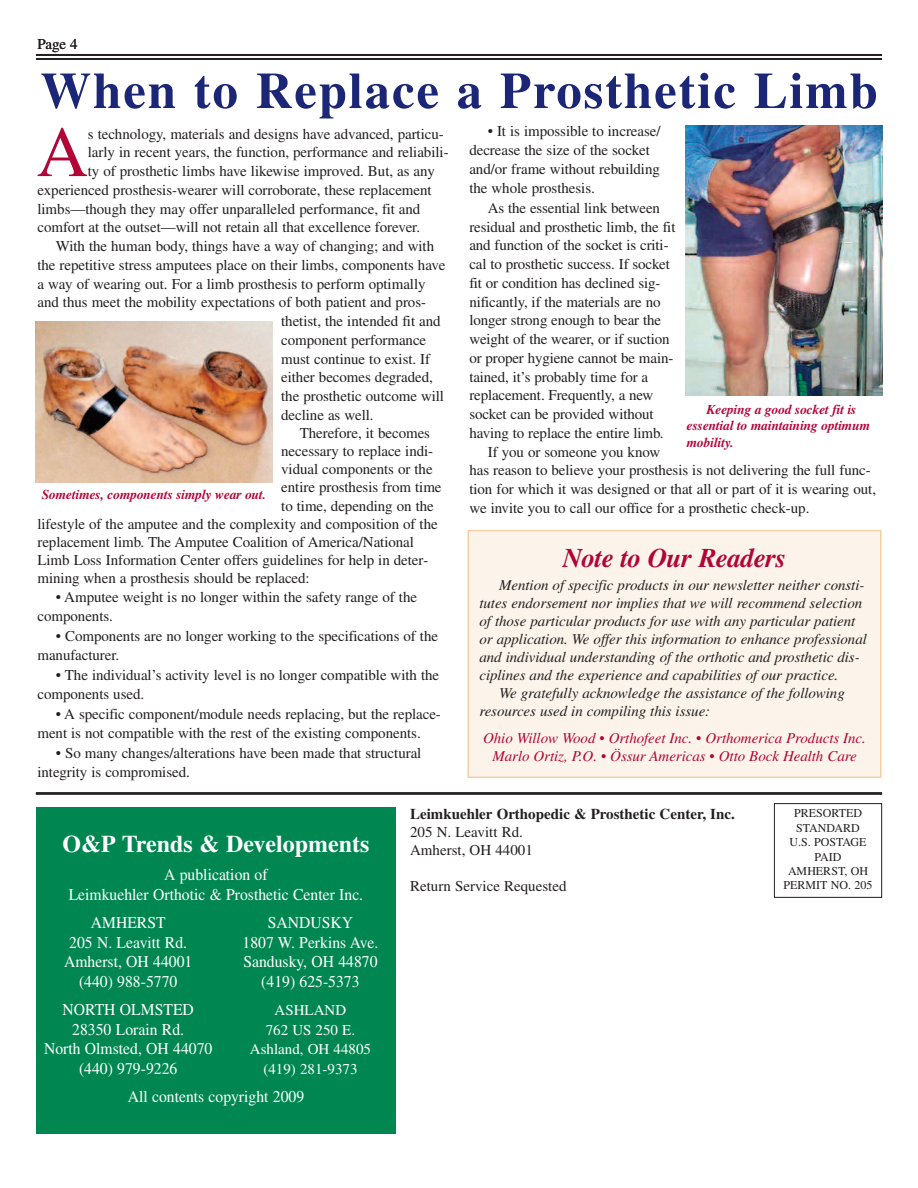
<style>
.page{position:relative;width:918px;height:1188px;background:#fff}
.page>*{position:absolute;margin:0;border:0;box-sizing:border-box;transform-origin:0 0}
.t1{font:71.55px "Times";color:#b30437}
.t2{font:700 51px "Times";letter-spacing:.035em;color:#1b2677}
.t3{font:italic 700 27px "Times";letter-spacing:-.015em;color:#b30437}
.t4{font:700 24px "Times";color:#fff}
.t5{font:16.5px/19.5px "Times";color:#fff;text-align:center;scale:.95 1}
.t6{font:15px/18.8px "Times";letter-spacing:-.005em;color:#231f20}
.t7{font:italic 15px/18px "Times";letter-spacing:-.005em;color:#231f20}
.t8{font:italic 15px/18.1px "Times";letter-spacing:-.005em;color:#b30437;text-align:center}
.t9{font:15px "Times";color:#fff}
.t10{font:700 15px "Times";color:#231f20}
.t11{font:italic 700 13.5px/16.5px "Times";letter-spacing:-.01em;color:#b30437}
.t12{font:12px/14.4px "Times";color:#231f20;text-align:center}
</style>
<div class="page">
<div style="left:468px;top:531px;width:413px;height:246px;background:#fcf4ea"></div>
<div style="left:468px;top:530px;width:414px;height:248px;border:2px solid #f2d0a5"></div>
<img style="left:686px;top:126px;width:196px;height:270px">
<img style="left:36px;top:321px;width:236px;height:162px">
<hr style="left:36px;top:54px;width:846px;height:2px;background:#231f20">
<hr style="left:36px;top:58px;width:846px;height:2px;background:#231f20">
<hr style="left:36px;top:793px;width:846px;height:1px;background:#231f20">
<div style="left:36px;top:807px;width:360px;height:327px;background:#008751"></div>
<div style="left:774px;top:803px;width:108px;height:95px;border:1px solid #231f20"></div>
<p class="t6" style="left:37px;top:36px;width:42px">Page 4</p>
<h2 class="t2" style="left:40px;top:62px;width:839px">When to Replace a Prosthetic Limb</h2>
<h1 class="t1" style="left:37px;top:127px;width:53px">A</h1>
<p class="t6" style="left:88px;top:126px;width:357px">s technology, materials and designs have advanced, particu-</p>
<p class="t6" style="left:88px;top:144px;width:362px">larly in recent years, the function, performance and reliabili-</p>
<p class="t6" style="left:88px;top:163px;width:348px">ty of prosthetic limbs have likewise improved. But, as any</p>
<p class="t6" style="left:37px;top:182px;width:396px">experienced prosthesis-wearer will corroborate, these replacement</p>
<p class="t6" style="left:37px;top:201px;width:384px">limbs—though they may offer unparalleled performance, fit and</p>
<p class="t6" style="left:37px;top:219px;width:384px">comfort at the outset—will not retain all that excellence forever.</p>
<p class="t6" style="left:56px;top:238px;width:380px">With the human body, things have a way of changing; and with</p>
<p class="t6" style="left:37px;top:257px;width:410px">the repetitive stress amputees place on their limbs, components have</p>
<p class="t6" style="left:37px;top:276px;width:390px">a way of wearing out. For a limb prosthesis to perform optimally</p>
<p class="t6" style="left:37px;top:294px;width:390px">and thus meet the mobility expectations of both patient and pros-</p>
<p class="t6" style="left:281px;top:313px;width:161px">thetist, the intended fit and</p>
<p class="t6" style="left:281px;top:332px;width:147px">component performance</p>
<p class="t6" style="left:281px;top:351px;width:150px">must continue to exist. If</p>
<p class="t6" style="left:281px;top:369px;width:153px">either becomes degraded,</p>
<p class="t6" style="left:281px;top:388px;width:164px">the prosthetic outcome will</p>
<p class="t6" style="left:281px;top:407px;width:94px">decline as well.</p>
<p class="t6" style="left:300px;top:425px;width:132px">Therefore, it becomes</p>
<p class="t6" style="left:281px;top:443px;width:154px">necessary to replace indi-</p>
<p class="t6" style="left:281px;top:461px;width:153px">vidual components or the</p>
<p class="t6" style="left:281px;top:480px;width:162px">entire prosthesis from time</p>
<p class="t6" style="left:281px;top:498px;width:154px">to time, depending on the</p>
<p class="t6" style="left:37px;top:516px;width:402px">lifestyle of the amputee and the complexity and composition of the</p>
<p class="t6" style="left:37px;top:534px;width:378px">replacement limb. The Amputee Coalition of America/National</p>
<p class="t6" style="left:37px;top:552px;width:392px">Limb Loss Information Center offers guidelines for help in deter-</p>
<p class="t6" style="left:37px;top:570px;width:274px">mining when a prosthesis should be replaced:</p>
<p class="t6" style="left:37px;top:589px;width:381px;text-indent:18px">• Amputee weight is no longer within the safety range of the components.</p>
<p class="t6" style="left:37px;top:628px;width:402px;text-indent:18px">• Components are no longer working to the specifications of the manufacturer.</p>
<p class="t6" style="left:37px;top:667px;width:403px;text-indent:18px">• The individual’s activity level is no longer compatible with the components used.</p>
<p class="t6" style="left:37px;top:706px;width:405px;text-indent:18px">• A specific component/module needs replacing, but the replace&shy;ment is not compatible with the rest of the existing components.</p>
<p class="t6" style="left:37px;top:745px;width:385px;text-indent:18px">• So many changes/alterations have been made that structural integrity is compromised.</p>
<p class="t11" style="left:42px;top:488px;width:226px">Sometimes, components simply wear out.</p>
<p class="t6" style="left:469px;top:124px;width:193px;text-indent:18px">• It is impossible to increase/ decrease the size of the socket and/or frame without rebuilding the whole prosthesis.</p>
<p class="t6" style="left:488px;top:200px;width:174px">As the essential link between</p>
<p class="t6" style="left:469px;top:219px;width:208px">residual and prosthetic limb, the fit</p>
<p class="t6" style="left:469px;top:238px;width:201px">and function of the socket is criti-</p>
<p class="t6" style="left:469px;top:256px;width:202px">cal to prosthetic success. If socket</p>
<p class="t6" style="left:469px;top:275px;width:193px">fit or condition has declined sig-</p>
<p class="t6" style="left:469px;top:294px;width:193px">nificantly, if the materials are no</p>
<p class="t6" style="left:469px;top:313px;width:193px">longer strong enough to bear the</p>
<p class="t6" style="left:469px;top:331px;width:202px">weight of the wearer, or if suction</p>
<p class="t6" style="left:469px;top:350px;width:206px">or proper hygiene cannot be main-</p>
<p class="t6" style="left:469px;top:369px;width:180px">tained, it’s probably time for a</p>
<p class="t6" style="left:469px;top:388px;width:186px">replacement. Frequently, a new</p>
<p class="t6" style="left:469px;top:406px;width:186px">socket can be provided without</p>
<p class="t6" style="left:469px;top:425px;width:196px">having to replace the entire limb.</p>
<p class="t6" style="left:488px;top:444px;width:174px">If you or someone you know</p>
<p class="t6" style="left:469px;top:463px;width:403px">has reason to believe your prosthesis is not delivering the full func-</p>
<p class="t6" style="left:469px;top:481px;width:408px">tion for which it was designed or that all or part of it is wearing out,</p>
<p class="t6" style="left:469px;top:500px;width:342px">we invite you to call our office for a prosthetic check-up.</p>
<p class="t11" style="left:687px;top:402px;width:185px;text-indent:20px">Keeping a good socket fit is essential to maintaining optimum mobility.</p>
<h3 class="t3" style="left:563px;top:548px;width:225px">Note to Our Readers</h3>
<p class="t7" style="left:479px;top:577px;width:389px;text-indent:20px">Mention of specific products in our newsletter neither consti&shy;tutes endorsement nor implies that we will recommend selection of those particular products for use with any particular patient or application. We offer this information to enhance professional and individual understanding of the orthotic and prosthetic dis&shy;ciplines and the experience and capabilities of our practice.</p>
<p class="t7" style="left:479px;top:685px;width:367px;text-indent:20px">We gratefully acknowledge the assistance of the following resources used in compiling this issue:</p>
<p class="t8" style="left:483px;top:730px;width:384px">Ohio Willow Wood • Orthofeet Inc. • Orthomerica Products Inc.<br>Marlo Ortiz, P.O. • Össur Americas • Otto Bock Health Care</p>
<h3 class="t4" style="left:63px;top:830px;width:308px">O&amp;P Trends &amp; Developments</h3>
<p class="t5" style="left:69px;top:867px;width:312px">A publication of<br>Leimkuehler Orthotic &amp; Prosthetic Center Inc.</p>
<p class="t5" style="left:91px;top:915px;width:80px">AMHERST</p>
<p class="t5" style="left:268px;top:915px;width:91px">SANDUSKY</p>
<p class="t5" style="left:69px;top:934px;width:126px">205 N. Leavitt Rd.</p>
<p class="t5" style="left:243px;top:934px;width:145px">1807 W. Perkins Ave.</p>
<p class="t5" style="left:64px;top:954px;width:137px">Amherst, OH 44001</p>
<p class="t5" style="left:243px;top:954px;width:143px">Sandusky, OH 44870</p>
<p class="t5" style="left:79px;top:973px;width:105px">(440) 988-5770</p>
<p class="t5" style="left:261px;top:973px;width:105px">(419) 625-5373</p>
<p class="t5" style="left:63px;top:1002px;width:140px">NORTH OLMSTED</p>
<p class="t9" style="left:275px;top:1005px;width:73px">ASHLAND</p>
<p class="t5" style="left:72px;top:1021px;width:119px">28350 Lorain Rd.</p>
<p class="t9" style="left:266px;top:1025px;width:91px">762 US 250 E.</p>
<p class="t5" style="left:44px;top:1041px;width:179px">North Olmsted, OH 44070</p>
<p class="t9" style="left:250px;top:1044px;width:123px">Ashland, OH 44805</p>
<p class="t5" style="left:79px;top:1060px;width:105px">(440) 979-9226</p>
<p class="t9" style="left:263px;top:1064px;width:96px">(419) 281-9373</p>
<p class="t5" style="left:128px;top:1089px;width:187px">All contents copyright 2009</p>
<p class="t10" style="left:410px;top:805px;width:326px">Leimkuehler Orthopedic &amp; Prosthetic Center, Inc.</p>
<p class="t6" style="left:410px;top:824px;width:124px;line-height:18px">205 N. Leavitt Rd.<br>Amherst, OH 44001</p>
<p class="t6" style="left:410px;top:878px;width:158px">Return Service Requested</p>
<p class="t12" style="left:784px;top:807px;width:90px">PRESORTED<br>STANDARD<br>U.S. POSTAGE<br>PAID<br>AMHERST, OH<br>PERMIT NO. 205</p>
</div>
